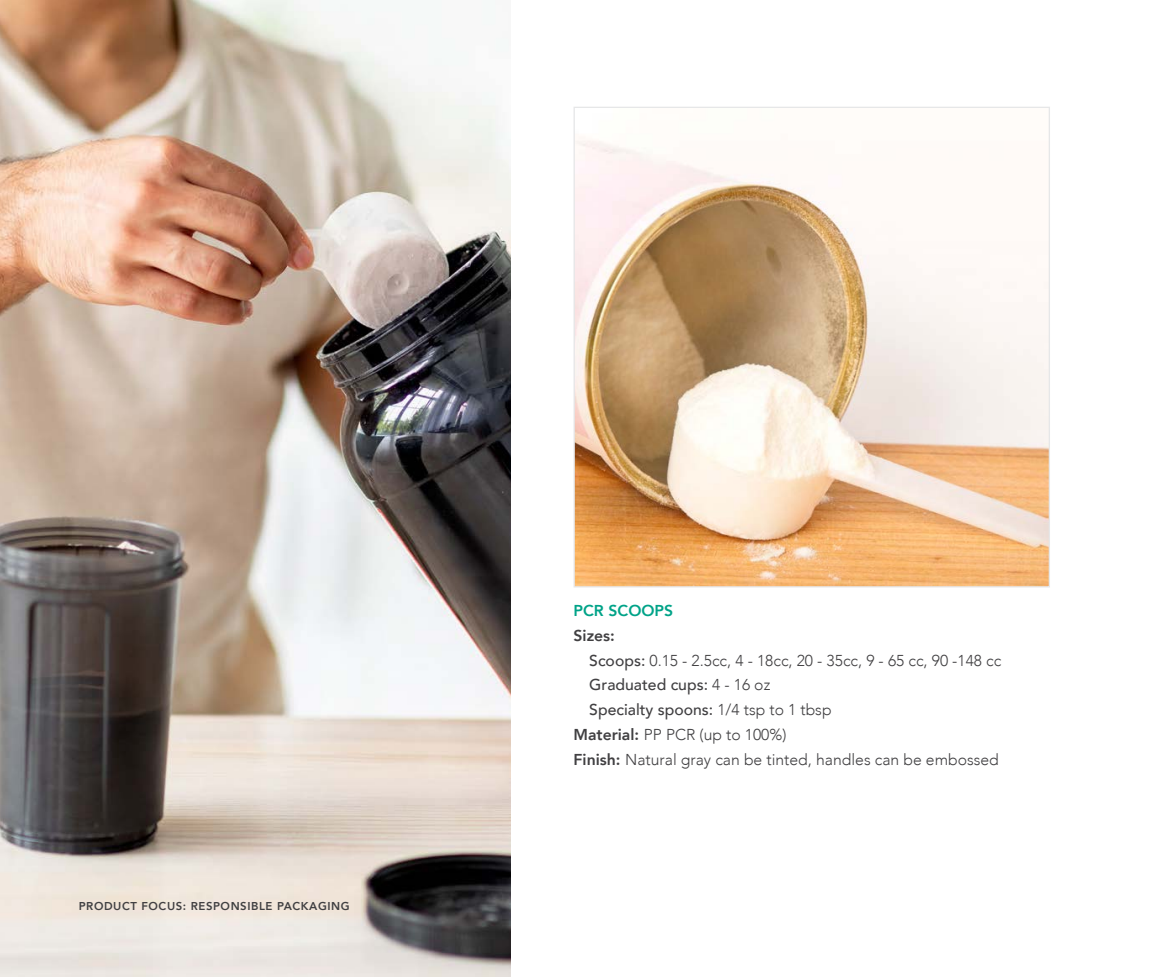
<style>
.page{position:relative;width:1166px;height:977px;background:#fff}
.page>*{position:absolute;margin:0;border:0;box-sizing:border-box;transform-origin:0 0}
.t1{font:300 15.75px "Avenir";color:#414042}
.t2{font:500 15.75px "Avenir";color:#414042}
.t3{font:800 15.75px "Avenir";color:#00a388}
.t4{font:800 15.75px "Avenir";color:#414042}
.t5{font:800 11.38px "Avenir";letter-spacing:.05em;color:#414042}
.s1{font-weight:500}
.s2{font-weight:300}
.s3{font-weight:800}
</style>
<div class="page">
<img style="left:0;top:0;width:510px;height:976px">
<img style="left:575px;top:140px;width:473px;height:445px">
<p class="t5" style="left:79px;top:896px;width:272px">PRODUCT FOCUS: RESPONSIBLE PACKAGING</p>
<p class="t3" style="left:573px;top:598px;width:101px">PCR SCOOPS</p>
<p class="t4" style="left:573px;top:623px;width:43px">Sizes:</p>
<p class="t1" style="left:589px;top:651px;width:413px"><span class="s1">Scoops:</span> 0.15 - 2.5cc, 4 - 18cc, 20 - 35cc, 9 - 65 cc, 90 -148 cc</p>
<p class="t2" style="left:589px;top:671px;width:182px">Graduated cups: <span class="s2">4 - 16 oz</span></p>
<p class="t2" style="left:589px;top:696px;width:244px">Specialty spoons: <span class="s2">1/4 tsp to 1 tbsp</span></p>
<p class="t1" style="left:573px;top:725px;width:214px"><span class="s3">Material:</span> PP PCR (up to 100%)</p>
<p class="t1" style="left:573px;top:750px;width:427px"><span class="s3">Finish:</span> Natural gray can be tinted, handles can be embossed</p>
</div>
